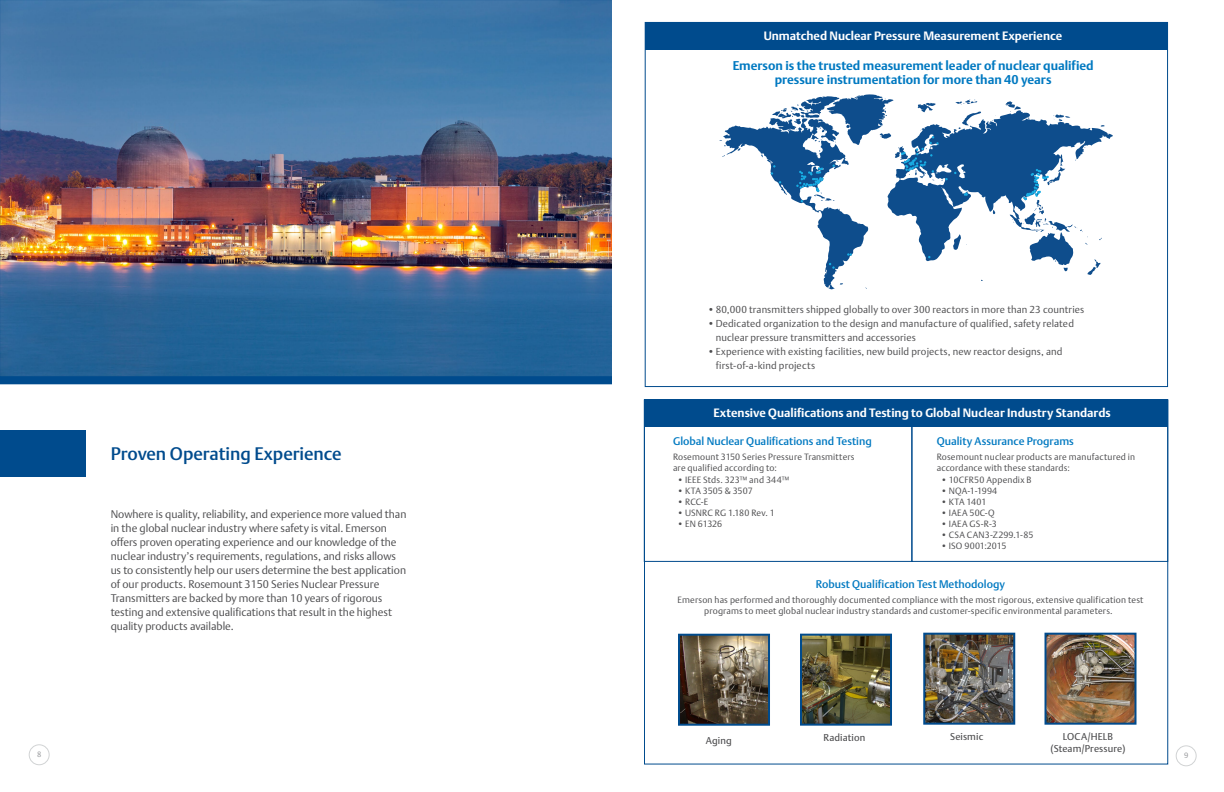
<style>
.page{position:relative;width:1224px;height:792px;background:#fff}
.page>*{position:absolute;margin:0;border:0;box-sizing:border-box;transform-origin:0 0}
.t1{font:18px "DTL Argo T Medium";color:#004b8d}
.t2{font:700 12.6px/14px "DTL Argo T";color:#0079c1;text-align:center}
.t3{font:700 12px "DTL Argo T";color:#fff}
.t4{font:11px/14px "DTL Argo T Light";color:#4d4d4f}
.t5{font:500 11px "DTL Argo T";color:#0079c1}
.t6{font:10px/14px "DTL Argo T Light";letter-spacing:.015em;color:#4d4d4f}
.t7{font:9.8px/12.4px "DTL Argo T";letter-spacing:.015em;color:#4d4d4f;text-align:center}
.t8{font:9px/11px "DTL Argo T Light";letter-spacing:.015em;color:#4d4d4f}
.t9{font:300 7.7px "DTL Argo T";color:#939598}
</style>
<div class="page">
<div style="left:1176px;top:745px;width:21px;height:21px;border:1px solid #d1d3d4;border-radius:50%"></div>
<div style="left:29px;top:744px;width:21px;height:21px;border:1px solid #d1d3d4;border-radius:50%"></div>
<svg style="left:719px;top:94px;width:394px;height:196px"></svg>
<svg style="left:847px;top:253px;width:5px;height:3px"></svg>
<svg style="left:829px;top:263px;width:6px;height:6px"></svg>
<svg style="left:796px;top:167px;width:28px;height:25px"></svg>
<svg style="left:771px;top:165px;width:5px;height:10px"></svg>
<svg style="left:901px;top:136px;width:38px;height:37px"></svg>
<svg style="left:964px;top:192px;width:4px;height:4px"></svg>
<svg style="left:1023px;top:169px;width:26px;height:31px"></svg>
<div style="left:0;top:431px;width:86px;height:46px;background:#004b8d"></div>
<img style="left:0;top:0;width:612px;height:384px">
<div style="left:645px;top:22px;width:523px;height:28px;background:#004b8d"></div>
<img style="left:681px;top:637px;width:86px;height:86px">
<div style="left:678px;top:634px;width:92px;height:92px;border:2px solid #004b8d"></div>
<img style="left:1048px;top:636px;width:86px;height:86px">
<div style="left:1045px;top:633px;width:92px;height:92px;border:2px solid #004b8d"></div>
<img style="left:803px;top:637px;width:86px;height:86px">
<div style="left:800px;top:634px;width:92px;height:92px;border:2px solid #004b8d"></div>
<img style="left:926px;top:636px;width:86px;height:86px">
<div style="left:923px;top:633px;width:92px;height:92px;border:2px solid #004b8d"></div>
<div style="left:644px;top:400px;width:268px;height:162px;border:1px solid #004b8d"></div>
<div style="left:912px;top:400px;width:256px;height:162px;border:1px solid #004b8d"></div>
<div style="left:644px;top:400px;width:524px;height:27px;background:#004b8d"></div>
<h3 class="t3" style="left:764px;top:28px;width:300px">Unmatched Nuclear Pressure Measurement Experience</h3>
<h2 class="t2" style="left:733px;top:58px;width:362px">Emerson is the trusted measurement leader of nuclear qualified pressure instrumentation for more than 40 years</h2>
<p class="t6" style="left:708px;top:302px;width:378px">•80,000 transmitters shipped globally to over 300 reactors in more than 23 countries</p>
<p class="t6" style="left:716px;top:316px;width:360px;text-indent:-8px">•Dedicated organization to the design and manufacture of qualified, safety related nuclear pressure transmitters and accessories</p>
<p class="t6" style="left:716px;top:344px;width:348px;text-indent:-8px">•Experience with existing facilities, new build projects, new reactor designs, and first-of-a-kind projects</p>
<h1 class="t1" style="left:111px;top:442px;width:232px">Proven Operating Experience</h1>
<p class="t4" style="left:111px;top:507px;width:297px">Nowhere is quality, reliability, and experience more valued than in the global nuclear industry where safety is vital. Emerson offers proven operating experience and our knowledge of the nuclear industry’s requirements, regulations, and risks allows us to consistently help our users determine the best application of our products. Rosemount 3150 Series Nuclear Pressure Transmitters are backed by more than 10 years of rigorous testing and extensive qualifications that result in the highest quality products available.</p>
<h3 class="t3" style="left:714px;top:406px;width:399px">Extensive Qualifications and Testing to Global Nuclear Industry Standards</h3>
<p class="t5" style="left:937px;top:434px;width:139px">Quality Assurance Programs</p>
<p class="t8" style="left:937px;top:451px;width:200px">Rosemount nuclear products are manufactured in accordance with these standards:</p>
<p class="t8" style="left:941px;top:474px;width:92px">• 10CFR50 Appendix B</p>
<p class="t8" style="left:941px;top:485px;width:58px">• NQA-1-1994</p>
<p class="t8" style="left:941px;top:496px;width:47px">• KTA 1401</p>
<p class="t8" style="left:941px;top:507px;width:55px">• IAEA 50C-Q</p>
<p class="t8" style="left:941px;top:518px;width:57px">• IAEA GS-R-3</p>
<p class="t8" style="left:941px;top:529px;width:94px">• CSA CAN3-Z299.1-85</p>
<p class="t8" style="left:941px;top:540px;width:67px">• ISO 9001:2015</p>
<p class="t5" style="left:816px;top:578px;width:191px">Robust Qualification Test Methodology</p>
<p class="t8" style="left:678px;top:594px;width:467px;text-align:center">Emerson has performed and thoroughly documented compliance with the most rigorous, extensive qualification test programs to meet global nuclear industry standards and customer-specific environmental parameters.</p>
<p class="t5" style="left:673px;top:435px;width:200px">Global Nuclear Qualifications and Testing</p>
<p class="t8" style="left:673px;top:452px;width:183px">Rosemount 3150 Series Pressure Transmitters are qualified according to:</p>
<p class="t8" style="left:677px;top:475px;width:114px">• IEEE Stds. 323™ and 344™</p>
<p class="t8" style="left:677px;top:486px;width:77px">• KTA 3505 &amp; 3507</p>
<p class="t8" style="left:677px;top:497px;width:33px">• RCC-E</p>
<p class="t8" style="left:677px;top:508px;width:99px">• USNRC RG 1.180 Rev. 1</p>
<p class="t8" style="left:677px;top:519px;width:47px">• EN 61326</p>
<p class="t7" style="left:706px;top:734px;width:27px">Aging</p>
<p class="t7" style="left:1051px;top:730px;width:76px">LOCA/HELB (Steam/Pressure)</p>
<p class="t7" style="left:823px;top:731px;width:43px">Radiation</p>
<p class="t7" style="left:950px;top:730px;width:35px">Seismic</p>
<p class="t9" style="left:37px;top:750px;width:6px">8</p>
<p class="t9" style="left:1184px;top:750px;width:6px">9</p>
</div>
